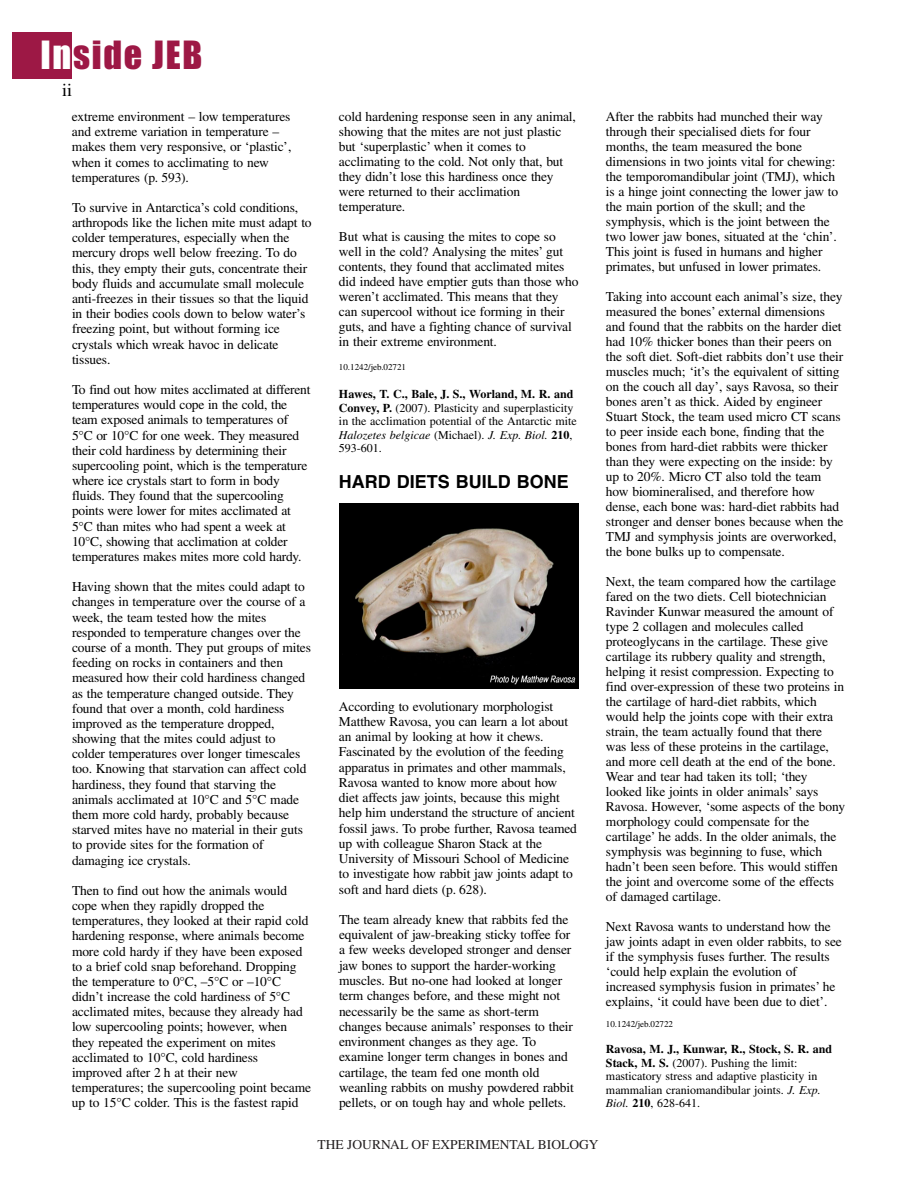
<style>
.page{position:relative;width:918px;height:1188px;background:#fff}
.page>*{position:absolute;margin:0;border:0;box-sizing:border-box;transform-origin:0 0}
.t1{font:36px "Impact";letter-spacing:.05em;color:#9d1845}
.t2{font:700 18px "Helvetica";color:#000}
.t3{font:18px "Times";color:#000}
.t4{font:13.5px/15px "Times";letter-spacing:-.01em;color:#000}
.t5{font:13.5px "Times";color:#231f20}
.t6{font:12px/13.5px "Times";color:#000}
.t7{font:9px "Times";color:#000}
.s1{color:#fff}
.s2{font-weight:700}
.s3{font-style:italic}
</style>
<div class="page">
<div style="left:12px;top:32px;width:60px;height:46px;background:#9d1845"></div>
<img style="left:339px;top:503px;width:240px;height:186px">
<h1 class="t1" style="left:40px;top:44px;width:163px"><span class="s1">In</span>side JEB</h1>
<h2 class="t3" style="left:62px;top:84px;width:12px">ii</h2>
<p class="t4" style="left:72px;top:110px;width:221px">extreme environment – low temperatures and extreme variation in temperature – makes them very responsive, or ‘plastic’, when it comes to acclimating to new temperatures (p.<span class="s1">·</span>593).</p>
<p class="t4" style="left:72px;top:201px;width:241px">To survive in Antarctica’s cold conditions, arthropods like the lichen mite must adapt to colder temperatures, especially when the mercury drops well below freezing. To do this, they empty their guts, concentrate their body fluids and accumulate small molecule anti-freezes in their tissues so that the liquid in their bodies cools down to below water’s freezing point, but without forming ice crystals which wreak havoc in delicate tissues.</p>
<p class="t4" style="left:72px;top:383px;width:240px">To find out how mites acclimated at different temperatures would cope in the cold, the team exposed animals to temperatures of 5°C or 10°C for one week. They measured their cold hardiness by determining their supercooling point, which is the temperature where ice crystals start to form in body fluids. They found that the supercooling points were lower for mites acclimated at 5°C than mites who had spent a week at 10°C, showing that acclimation at colder temperatures makes mites more cold hardy.</p>
<p class="t4" style="left:72px;top:580px;width:241px">Having shown that the mites could adapt to changes in temperature over the course of a week, the team tested how the mites responded to temperature changes over the course of a month. They put groups of mites feeding on rocks in containers and then measured how their cold hardiness changed as the temperature changed outside. They found that over a month, cold hardiness improved as the temperature dropped, showing that the mites could adjust to colder temperatures over longer timescales too. Knowing that starvation can affect cold hardiness, they found that starving the animals acclimated at 10°C and 5°C made them more cold hardy, probably because starved mites have no material in their guts to provide sites for the formation of damaging ice crystals.</p>
<p class="t4" style="left:72px;top:884px;width:241px">Then to find out how the animals would cope when they rapidly dropped the temperatures, they looked at their rapid cold hardening response, where animals become more cold hardy if they have been exposed to a brief cold snap beforehand. Dropping the temperature to 0°C, –5°C or –10°C didn’t increase the cold hardiness of 5°C acclimated mites, because they already had low supercooling points; however, when they repeated the experiment on mites acclimated to 10°C, cold hardiness improved after 2<span class="s1">·</span>h at their new temperatures; the supercooling point became up to 15°C colder. This is the fastest rapid</p>
<p class="t4" style="left:606px;top:110px;width:234px">After the rabbits had munched their way through their specialised diets for four months, the team measured the bone dimensions in two joints vital for chewing: the temporomandibular joint (TMJ), which is a hinge joint connecting the lower jaw to the main portion of the skull; and the symphysis, which is the joint between the two lower jaw bones, situated at the ‘chin’.<br>This joint is fused in humans and higher primates, but unfused in lower primates.</p>
<p class="t4" style="left:606px;top:290px;width:239px">Taking into account each animal’s size, they measured the bones’ external dimensions and found that the rabbits on the harder diet had 10% thicker bones than their peers on the soft diet. Soft-diet rabbits don’t use their muscles much; ‘it’s the equivalent of sitting on the couch all day’, says Ravosa, so their bones aren’t as thick. Aided by engineer Stuart Stock, the team used micro CT scans to peer inside each bone, finding that the bones from hard-diet rabbits were thicker than they were expecting on the inside: by up to 20%. Micro CT also told the team how biomineralised, and therefore how dense, each bone was: hard-diet rabbits had stronger and denser bones because when the TMJ and symphysis joints are overworked, the bone bulks up to compensate.</p>
<p class="t4" style="left:606px;top:575px;width:241px">Next, the team compared how the cartilage fared on the two diets. Cell biotechnician Ravinder Kunwar measured the amount of type 2 collagen and molecules called proteoglycans in the cartilage. These give cartilage its rubbery quality and strength, helping it resist compression. Expecting to find over-expression of these two proteins in the cartilage of hard-diet rabbits, which would help the joints cope with their extra strain, the team actually found that there was less of these proteins in the cartilage, and more cell death at the end of the bone.<br>Wear and tear had taken its toll; ‘they looked like joints in older animals’ says Ravosa. However, ‘some aspects of the bony morphology could compensate for the cartilage’ he adds. In the older animals, the symphysis was beginning to fuse, which hadn’t been seen before. This would stiffen the joint and overcome some of the effects of damaged cartilage.</p>
<p class="t4" style="left:606px;top:920px;width:237px">Next Ravosa wants to understand how the jaw joints adapt in even older rabbits, to see if the symphysis fuses further. The results ‘could help explain the evolution of increased symphysis fusion in primates’ he explains, ‘it could have been due to diet’.</p>
<p class="t7" style="left:606px;top:1021px;width:69px">10.1242/jeb.02722</p>
<p class="t6" style="left:606px;top:1044px;width:228px"><span class="s2">Ravosa, M. J., Kunwar, R., Stock, S. R. and Stack, M. S.</span> (2007). Pushing the limit: masticatory stress and adaptive plasticity in mammalian craniomandibular joints. <span class="s3">J. Exp.<br>Biol.</span> <span class="s2">210</span>, 628-641.</p>
<p class="t4" style="left:339px;top:110px;width:238px">cold hardening response seen in any animal, showing that the mites are not just plastic but ‘superplastic’ when it comes to acclimating to the cold. Not only that, but they didn’t lose this hardiness once they were returned to their acclimation temperature.</p>
<p class="t4" style="left:339px;top:230px;width:241px">But what is causing the mites to cope so well in the cold? Analysing the mites’ gut contents, they found that acclimated mites did indeed have emptier guts than those who weren’t acclimated. This means that they can supercool without ice forming in their guts, and have a fighting chance of survival in their extreme environment.</p>
<p class="t7" style="left:339px;top:364px;width:69px">10.1242/jeb.02721</p>
<p class="t6" style="left:339px;top:389px;width:239px"><span class="s2">Hawes, T. C., Bale, J. S., Worland, M. R. and Convey, P.</span> (2007). Plasticity and superplasticity in the acclimation potential of the Antarctic mite <span class="s3">Halozetes belgicae</span> (Michael). <span class="s3">J. Exp. Biol.</span> <span class="s2">210</span>, 593-601.</p>
<h2 class="t2" style="left:339px;top:475px;width:231px">HARD DIETS BUILD BONE</h2>
<p class="t4" style="left:339px;top:700px;width:240px">According to evolutionary morphologist Matthew Ravosa, you can learn a lot about an animal by looking at how it chews.<br>Fascinated by the evolution of the feeding apparatus in primates and other mammals, Ravosa wanted to know more about how diet affects jaw joints, because this might help him understand the structure of ancient fossil jaws. To probe further, Ravosa teamed up with colleague Sharon Stack at the University of Missouri School of Medicine to investigate how rabbit jaw joints adapt to soft and hard diets (p.<span class="s1">·</span>628).</p>
<p class="t4" style="left:339px;top:913px;width:236px">The team already knew that rabbits fed the equivalent of jaw-breaking sticky toffee for a few weeks developed stronger and denser jaw bones to support the harder-working muscles. But no-one had looked at longer term changes before, and these might not necessarily be the same as short-term changes because animals’ responses to their environment changes as they age. To examine longer term changes in bones and cartilage, the team fed one month old weanling rabbits on mushy powdered rabbit pellets, or on tough hay and whole pellets.</p>
<p class="t5" style="left:318px;top:1137px;width:282px">THE JOURNAL OF EXPERIMENTAL BIOLOGY</p>
</div>
